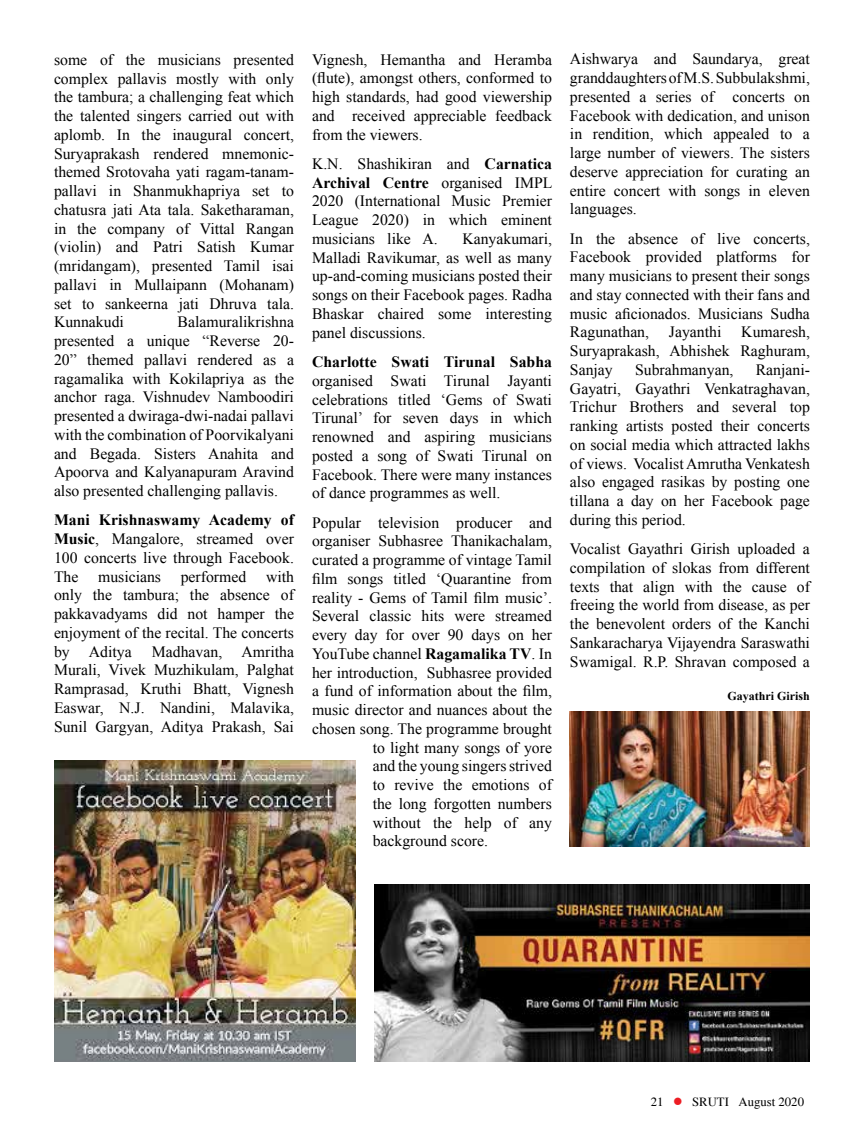
<style>
.page{position:relative;width:864px;height:1134px;background:#fff}
.page>*{position:absolute;margin:0;border:0;box-sizing:border-box;transform-origin:0 0}
.t1{font:15.75px/18.8px "Times New Roman";color:#000;text-align:justify}
.t2{font:700 15.75px "Times New Roman";color:#000}
.t3{font:12.75px "Times";color:#000}
.t4{font:700 12px "Times New Roman";color:#000}
.s1{font-weight:700}
.s2{color:#ed1d24}
</style>
<div class="page">
<img style="left:54px;top:760px;width:302px;height:302px">
<img style="left:374px;top:885px;width:436px;height:177px">
<img style="left:570px;top:712px;width:240px;height:135px">
<p class="t1" style="left:54px;top:50px;width:242px">some of the musicians presented complex pallavis mostly with only the tambura; a challenging feat which the talented singers carried out with aplomb. In the inaugural concert, Suryaprakash rendered mnemonic&shy;themed Srotovaha yati ragam-tanam&shy;pallavi in Shanmukhapriya set to chatusra jati Ata tala. Saketharaman, in the company of Vittal Rangan (violin) and Patri Satish Kumar (mridangam), presented Tamil isai pallavi in Mullaipann (Mohanam) set to sankeerna jati Dhruva tala.<br>Kunnakudi</p>
<p class="t1" style="left:54px;top:312px;width:242px;text-indent:124px">Balamuralikrishna presented a unique “Reverse 20- 20” themed pallavi rendered as a ragamalika with Kokilapriya as the anchor raga. Vishnudev Namboodiri presented a dwiraga-dwi-nadai pallavi with the combination of Poorvikalyani and Begada. Sisters Anahita and Apoorva and Kalyanapuram Aravind also presented challenging pallavis.</p>
<p class="t1" style="left:54px;top:510px;width:242px"><span class="s1">Mani Krishnaswamy Academy of Music</span>, Mangalore, streamed over 100 concerts live through Facebook.<br>The musicians performed with only the tambura; the absence of pakkavadyams did not hamper the enjoyment of the recital. The concerts by Aditya</p>
<p class="t1" style="left:54px;top:642px;width:242px;text-indent:98px">Madhavan, Amritha Murali, Vivek Muzhikulam, Palghat Ramprasad, Kruthi Bhatt, Vignesh Easwar, N.J. Nandini, Malavika, Sunil Gargyan, Aditya Prakash, Sai</p>
<p class="t1" style="left:312px;top:50px;width:242px">Vignesh, Hemantha and Heramba (flute), amongst others, conformed to high standards, had good viewership and received appreciable feedback from the viewers.</p>
<p class="t1" style="left:312px;top:154px;width:242px">K.N. Shashikiran and <span class="s1">Carnatica Archival Centre</span> organised IMPL 2020 (International Music Premier League 2020) in which eminent musicians like A.</p>
<p class="t1" style="left:312px;top:229px;width:242px;text-indent:150px">Kanyakumari, Malladi Ravikumar, as well as many up-and-coming musicians posted their songs on their Facebook pages. Radha Bhaskar chaired some interesting panel discussions.</p>
<p class="t2" style="left:312px;top:351px;width:241px">Charlotte Swati Tirunal Sabha</p>
<p class="t1" style="left:312px;top:371px;width:242px">organised Swati Tirunal Jayanti celebrations titled ‘Gems of Swati Tirunal’ for seven days in which renowned and aspiring musicians posted a song of Swati Tirunal on Facebook. There were many instances of dance programmes as well.</p>
<p class="t1" style="left:312px;top:513px;width:242px">Popular television producer and</p>
<p class="t1" style="left:312px;top:531px;width:242px">organiser Subhasree Thanikachalam,</p>
<p class="t1" style="left:312px;top:550px;width:242px">curated a programme of vintage Tamil</p>
<p class="t1" style="left:312px;top:569px;width:242px">film songs titled ‘Quarantine from</p>
<p class="t1" style="left:312px;top:588px;width:242px">reality - Gems of Tamil film music’.</p>
<p class="t1" style="left:312px;top:606px;width:242px">Several classic hits were streamed</p>
<p class="t1" style="left:312px;top:625px;width:242px">every day for over 90 days on her</p>
<p class="t1" style="left:312px;top:644px;width:241px">YouTube channel <span class="s1">Ragamalika TV</span>. In</p>
<p class="t1" style="left:312px;top:663px;width:242px">her introduction, Subhasree provided</p>
<p class="t1" style="left:312px;top:681px;width:242px">a fund of information about the film,</p>
<p class="t1" style="left:312px;top:700px;width:241px">music director and nuances about the</p>
<p class="t1" style="left:312px;top:719px;width:242px">chosen song. The programme brought</p>
<p class="t1" style="left:373px;top:738px;width:181px">to light many songs of yore</p>
<p class="t1" style="left:373px;top:756px;width:181px">and the young singers strived</p>
<p class="t1" style="left:373px;top:775px;width:181px">to revive the emotions of</p>
<p class="t1" style="left:373px;top:794px;width:181px">the long forgotten numbers</p>
<p class="t1" style="left:373px;top:813px;width:181px">without the help of any</p>
<p class="t1" style="left:373px;top:831px;width:117px">background score.</p>
<p class="t1" style="left:570px;top:49px;width:242px">Aishwarya and Saundarya, great granddaughters of M.S. Subbulakshmi, presented a series of concerts on Facebook with dedication, and unison in rendition, which appealed to a large number of viewers. The sisters deserve appreciation for curating an entire concert with songs in eleven languages.</p>
<p class="t1" style="left:570px;top:229px;width:242px">In the absence of live concerts, Facebook provided platforms for many musicians to present their songs and stay connected with their fans and music aficionados. Musicians Sudha Ragunathan,</p>
<p class="t1" style="left:570px;top:322px;width:242px;text-indent:171px">Kumaresh, Suryaprakash, Abhishek Raghuram, Sanjay</p>
<p class="t1" style="left:669px;top:322px;width:54px">Jayanthi</p>
<p class="t1" style="left:570px;top:360px;width:242px;text-indent:186px">Ranjani-Gayatri, Gayathri Venkatraghavan, Trichur Brothers and several top ranking artists posted their concerts on social media which attracted lakhs of views. Vocalist Amrutha Venkatesh also engaged rasikas by posting one tillana a day on her Facebook page during this period.</p>
<p class="t1" style="left:570px;top:539px;width:242px">Vocalist Gayathri Girish uploaded a compilation of slokas from different texts that align with the cause of freeing the world from disease, as per the benevolent orders of the Kanchi Sankaracharya Vijayendra Saraswathi Swamigal. R.P. Shravan composed a</p>
<p class="t4" style="left:728px;top:688px;width:84px">Gayathri Girish</p>
<p class="t1" style="left:635px;top:360px;width:100px">Subrahmanyan,</p>
<p class="t3" style="left:651px;top:1095px;width:155px">21 <span class="s2">●</span> SRUTI August 2020</p>
</div>
